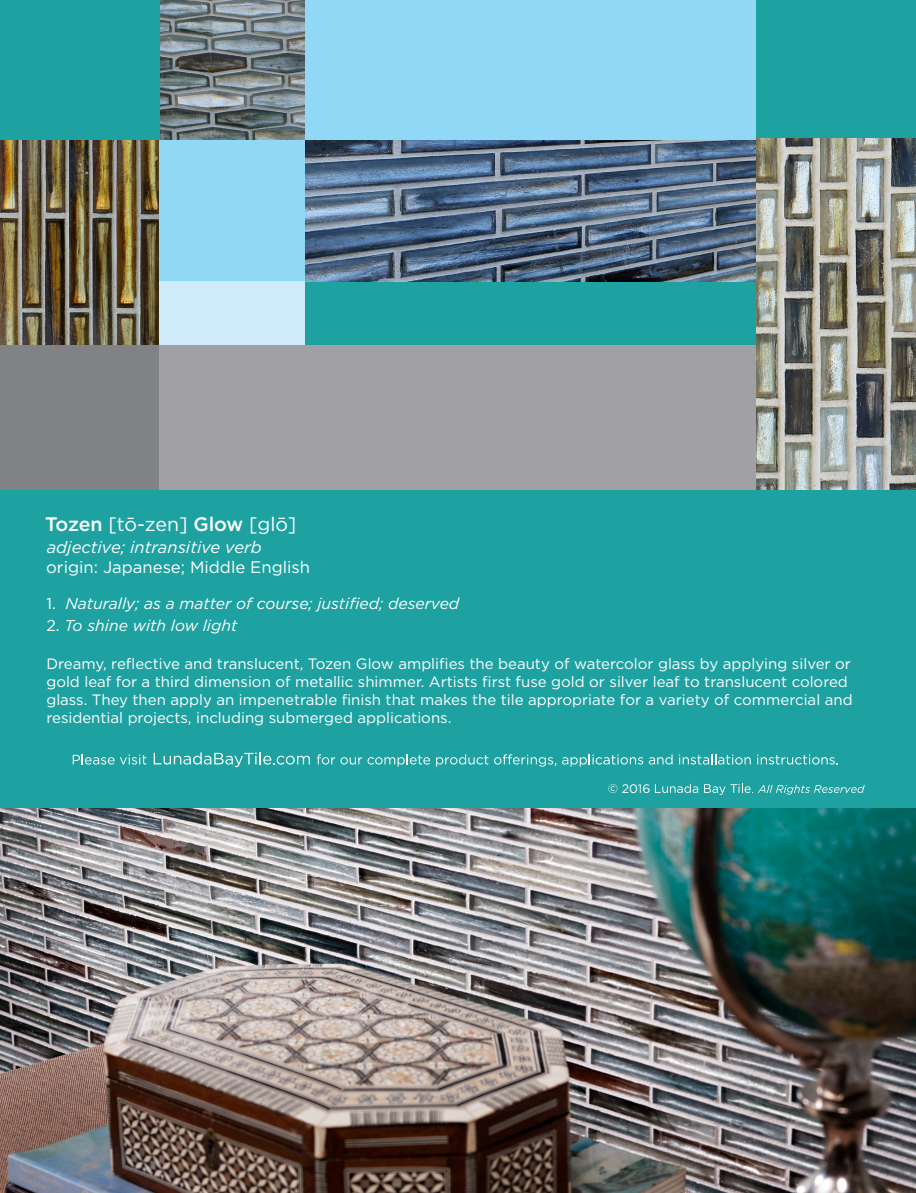
<style>
.page{position:relative;width:916px;height:1193px;background:#fff}
.page>*{position:absolute;margin:0;border:0;box-sizing:border-box;transform-origin:0 0}
.t1{font:19.5px "Gotham";color:#fff}
.t2{font:16.65px "Gotham";color:#fff}
.t3{font:italic 16.65px "Gotham";color:#fff}
.t4{font:italic 15.75px "Gotham";color:#fff}
.t5{font:15px/18px "Gotham";color:#fff}
.t6{font:12.3px "Gotham";color:#fff}
.s1{font-weight:500}
.s2{font-style:normal}
</style>
<div class="page">
<div style="left:0;top:0;width:916px;height:817px;background:#1ea2a1"></div>
<img style="left:305px;top:140px;width:451px;height:141px">
<div style="left:157px;top:280px;width:148px;height:67px;background:#cfebf9"></div>
<div style="left:157px;top:137px;width:148px;height:144px;background:#91d8f7"></div>
<img style="left:0;top:140px;width:159px;height:205px">
<div style="left:289px;top:0;width:479px;height:140px;background:#91d8f7"></div>
<img style="left:159px;top:0;width:146px;height:140px">
<div style="left:756px;top:0;width:160px;height:140px;background:#1ea2a1"></div>
<div style="left:0;top:345px;width:159px;height:145px;background:#808285"></div>
<div style="left:159px;top:345px;width:597px;height:145px;background:#a1a1a5"></div>
<img style="left:756px;top:138px;width:160px;height:351px">
<img style="left:0;top:808px;width:916px;height:384px">
<svg style="left:73px;top:754px;width:73px;height:10px"></svg>
<svg style="left:154px;top:752px;width:156px;height:15px"></svg>
<svg style="left:317px;top:754px;width:113px;height:12px"></svg>
<svg style="left:436px;top:754px;width:52px;height:12px"></svg>
<svg style="left:494px;top:754px;width:62px;height:12px"></svg>
<svg style="left:562px;top:754px;width:81px;height:12px"></svg>
<svg style="left:649px;top:754px;width:23px;height:10px"></svg>
<svg style="left:679px;top:754px;width:72px;height:10px"></svg>
<svg style="left:757px;top:754px;width:81px;height:10px"></svg>
<svg style="left:608px;top:784px;width:9px;height:8px"></svg>
<svg style="left:655px;top:783px;width:43px;height:9px"></svg>
<svg style="left:704px;top:783px;width:161px;height:11px"></svg>
<h1 class="t1" style="left:45px;top:511px;width:253px"><span class="s1">Tozen</span> [tō-zen] <span class="s1">Glow</span> [glō]</h1>
<p class="t3" style="left:47px;top:536px;width:217px">adjective; intransitive verb</p>
<p class="t2" style="left:46px;top:556px;width:265px">origin: Japanese; Middle English</p>
<p class="t4" style="left:46px;top:593px;width:414px"><span class="s2">1.</span> Naturally; as a matter of course; justified; deserved</p>
<p class="t4" style="left:46px;top:615px;width:192px"><span class="s2">2.</span> To shine with low light</p>
<p class="t5" style="left:46px;top:654px;width:808px">Dreamy, reflective and translucent, Tozen Glow amplifies the beauty of watercolor glass by applying silver or gold leaf for a third dimension of metallic shimmer. Artists first fuse gold or silver leaf to translucent colored glass. They then apply an impenetrable finish that makes the tile appropriate for a variety of commercial and residential projects, including submerged applications.</p>
<p class="t6" style="left:622px;top:780px;width:30px">2016</p>
</div>
